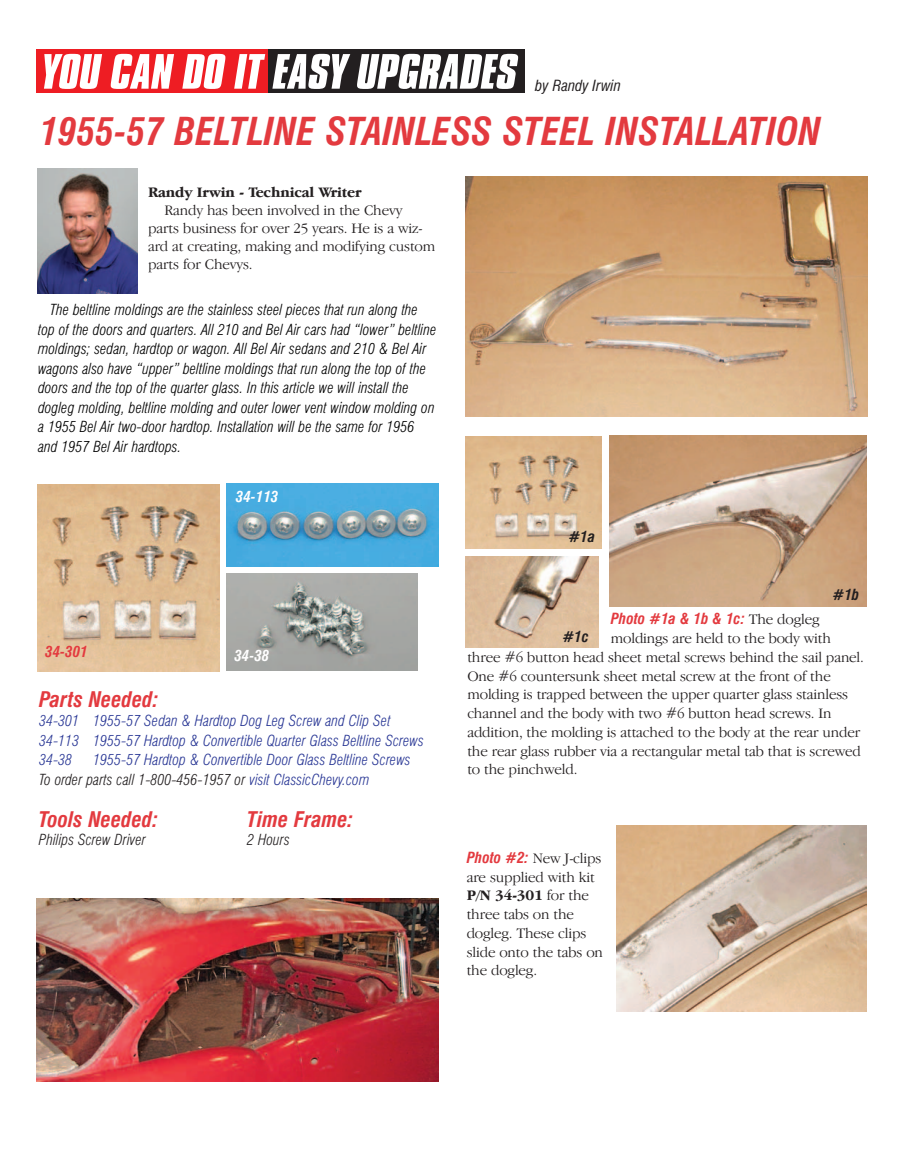
<style>
.page{position:relative;width:905px;height:1175px;background:#fff}
.page>*{position:absolute;margin:0;border:0;box-sizing:border-box;transform-origin:0 0}
.t1{font:italic 700 condensed 37.5px "Swiss 721 BT";color:#e33a3f}
.t2{font:italic 700 condensed 21px "Swiss 721 BT";color:#e33a3f}
.t3{font:300 15px/18.8px "Garamond IT Cby BT";letter-spacing:-.01em;color:#231f20}
.t4{font:italic 300 condensed 15px/19.5px "Swiss 721 BT";color:#000}
.t5{font:italic 300 condensed 15px/19.5px "Swiss 721 BT";color:#293795}
.t6{font:italic 700 condensed 15px "Swiss 721 BT";color:#e33a3f}
.t7{font:700 15px "Garamond IT Cby BT";letter-spacing:-.01em;color:#231f20}
.t8{font:italic 300 condensed 15px "Swiss 721 BT";color:#231f20}
.t9{font:italic condensed 15px "Swiss 721 BT";color:#231f20}
.t10{font:italic 700 condensed 15px "Swiss 721 BT";color:#fff}
.t11{font:italic 700 condensed 15px "Swiss 721 BT";color:#231f20}
.s1{color:#231f20}
.s2{font-family:"Garamond IT Cby BT";font-weight:300;font-style:normal;font-stretch:normal;color:#231f20}
.s3{font-family:"Swiss 721 BT";font-weight:700;font-style:italic;font-stretch:condensed;color:#e33a3f}
.s4{font-weight:700}
</style>
<div class="page">
<div style="left:265px;top:49px;width:260px;height:44px;background:#231f20"></div>
<div style="left:36px;top:49px;width:232px;height:44px;background:#ee1d23"></div>
<svg style="left:44px;top:54px;width:58px;height:35px"></svg>
<svg style="left:111px;top:54px;width:63px;height:35px"></svg>
<svg style="left:182px;top:54px;width:43px;height:35px"></svg>
<svg style="left:234px;top:54px;width:31px;height:35px"></svg>
<svg style="left:272px;top:54px;width:78px;height:35px"></svg>
<svg style="left:357px;top:54px;width:161px;height:35px"></svg>
<img style="left:38px;top:169px;width:100px;height:125px">
<img style="left:37px;top:484px;width:183px;height:187px">
<img style="left:226px;top:483px;width:212px;height:83px">
<img style="left:226px;top:574px;width:191px;height:96px">
<img style="left:616px;top:825px;width:250px;height:186px">
<img style="left:37px;top:898px;width:401px;height:183px">
<img style="left:465px;top:176px;width:402px;height:240px">
<img style="left:466px;top:436px;width:135px;height:112px">
<img style="left:609px;top:436px;width:257px;height:170px">
<img style="left:465px;top:556px;width:133px;height:91px">
<p class="t9" style="left:535px;top:80px;width:87px">by Randy Irwin</p>
<h1 class="t1" style="left:39px;top:117px;width:783px">1955-57 BELTLINE STAINLESS STEEL INSTALLATION</h1>
<p class="t7" style="left:148px;top:188px;width:215px">Randy Irwin - Technical Writer</p>
<p class="t3" style="left:148px;top:202px;width:289px;line-height:18px;text-indent:16px">Randy has been involved in the Chevy parts business for over 25 years. He is a wiz&shy;ard at creating, making and modifying custom parts for Chevys.</p>
<p class="t4" style="left:38px;top:301px;width:400px;text-indent:12px">The beltline moldings are the stainless steel pieces that run along the top of the doors and quarters. All 210 and Bel Air cars had “lower” beltline moldings; sedan, hardtop or wagon. All Bel Air sedans and 210 &amp; Bel Air wagons also have “upper” beltline moldings that run along the top of the doors and the top of the quarter glass. In this article we will install the dogleg molding, beltline molding and outer lower vent window molding on a 1955 Bel Air two-door hardtop. Installation will be the same for 1956 and 1957 Bel Air hardtops.</p>
<p class="t6" style="left:45px;top:645px;width:44px">34-301</p>
<p class="t10" style="left:236px;top:490px;width:44px">34-113</p>
<p class="t10" style="left:234px;top:649px;width:36px">34-38</p>
<h2 class="t2" style="left:39px;top:691px;width:121px">Parts Needed:</h2>
<p class="t5" style="left:39px;top:712px;width:386px">34-301 1955-57 Sedan &amp; Hardtop Dog Leg Screw and Clip Set<br>34-113 1955-57 Hardtop &amp; Convertible Quarter Glass Beltline Screws<br>34-38</p>
<p class="t5" style="left:39px;top:751px;width:373px;text-indent:54px">1955-57 Hardtop &amp; Convertible Door Glass Beltline Screws<br><span class="s1">To order parts call 1-800-456-1957 or</span> visit ClassicChevy.com</p>
<h2 class="t2" style="left:39px;top:811px;width:121px">Tools Needed:</h2>
<p class="t8" style="left:39px;top:833px;width:109px">Philips Screw Driver</p>
<h2 class="t2" style="left:247px;top:811px;width:108px">Time Frame:</h2>
<p class="t8" style="left:247px;top:834px;width:44px">2 Hours</p>
<p class="t11" style="left:568px;top:531px;width:28px">#1a</p>
<p class="t11" style="left:832px;top:588px;width:28px">#1b</p>
<p class="t6" style="left:610px;top:613px;width:210px">Photo #1a &amp; 1b &amp; 1c: <span class="s2">The dogleg</span></p>
<p class="t3" style="left:467px;top:630px;width:398px;text-indent:143px">moldings are held to the body with three #6 button head sheet metal screws behind the sail panel.<br>One #6 countersunk sheet metal screw at the front of the molding is trapped between the upper quarter glass stainless channel and the body with two #6 button head screws. In addition, the molding is attached to the body at the rear under the rear glass rubber via a rectangular metal tab that is screwed to the pinchweld.</p>
<p class="t11" style="left:562px;top:630px;width:28px">#1c</p>
<p class="t3" style="left:466px;top:850px;width:138px"><span class="s3">Photo #2:</span> New J-clips are supplied with kit<br><span class="s4">P/N 34-301</span> for the three tabs on the dogleg. These clips slide onto the tabs on the dogleg.</p>
</div>
